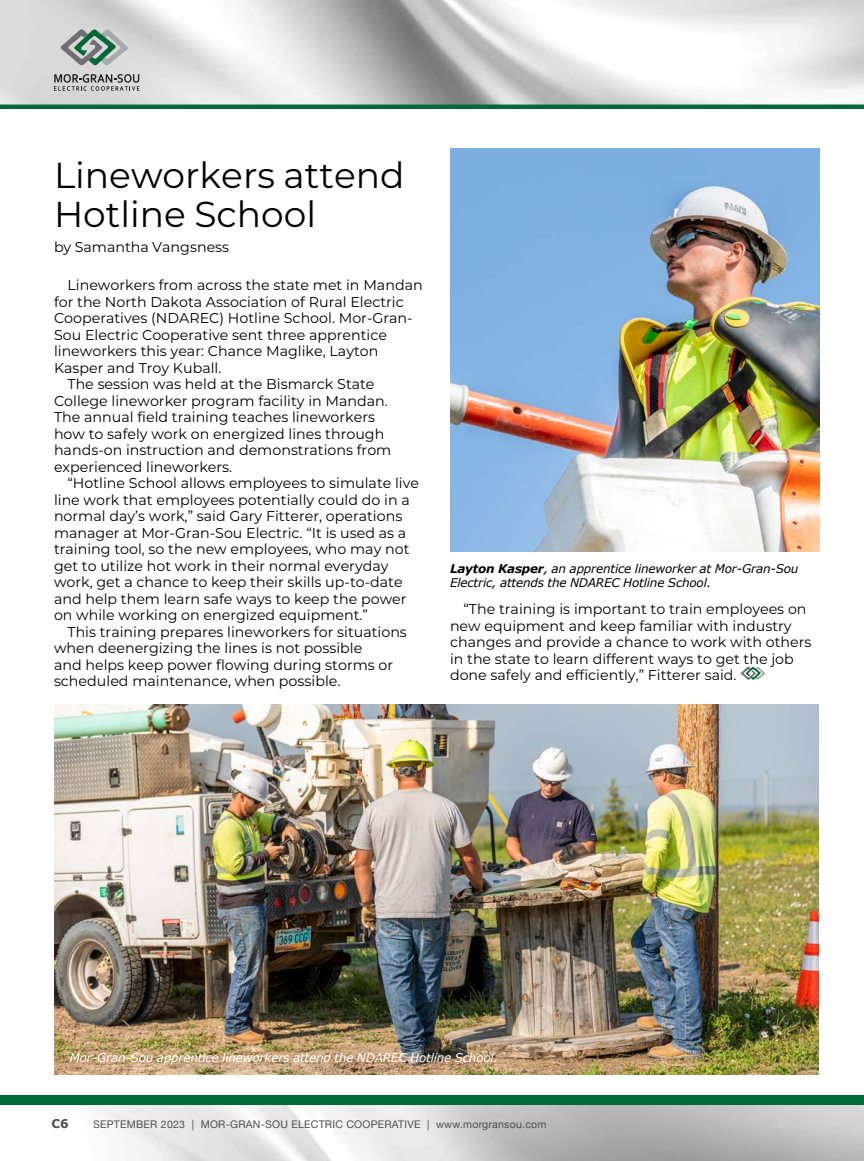
<style>
.page{position:relative;width:864px;height:1161px;background:#fff}
.page>*{position:absolute;margin:0;border:0;box-sizing:border-box;transform-origin:0 0}
.t1{font:36px/39px "Montserrat";color:#000}
.t2{font:14.25px/16.5px "Montserrat";color:#000}
.t3{font:italic 12px/14.2px "Verdana";letter-spacing:-.015em;color:#000}
.t4{font:italic 12px "Verdana";letter-spacing:-.015em;color:#fff}
.t5{font:700 12px "Verdana";color:#4d4d4f}
.t6{font:10.5px "Helvetica Neue";letter-spacing:.025em;color:#4d4d4f}
.s1{font-weight:700}
</style>
<div class="page">
<img style="left:54px;top:705px;width:765px;height:370px">
<svg style="left:740px;top:666px;width:26px;height:14px"></svg>
<img style="left:450px;top:148px;width:369px;height:403px">
<img style="left:0;top:0;width:864px;height:105px">
<div style="left:0;top:1095px;width:864px;height:10px;background:#026938"></div>
<hr style="left:0;top:105px;width:864px;height:4px;background:#026938">
<svg style="left:54px;top:74px;width:86px;height:17px"></svg>
<svg style="left:59px;top:28px;width:70px;height:38px;background:#9eafa7"></svg>
<h1 class="t1" style="left:54px;top:154px;width:352px">Lineworkers attend<br>Hotline School</h1>
<p class="t2" style="left:54px;top:239px;width:177px">by Samantha Vangsness</p>
<p class="t2" style="left:68px;top:277px;width:357px">Lineworkers from across the state met in Mandan</p>
<p class="t2" style="left:54px;top:293px;width:351px">for the North Dakota Association of Rural Electric</p>
<p class="t2" style="left:54px;top:310px;width:360px">Cooperatives (NDAREC) Hotline School. Mor-Gran-</p>
<p class="t2" style="left:54px;top:326px;width:335px">Sou Electric Cooperative sent three apprentice</p>
<p class="t2" style="left:54px;top:343px;width:326px">lineworkers this year: Chance Maglike, Layton</p>
<p class="t2" style="left:54px;top:359px;width:169px">Kasper and Troy Kuball.</p>
<p class="t2" style="left:68px;top:376px;width:309px">The session was held at the Bismarck State</p>
<p class="t2" style="left:54px;top:392px;width:335px">College lineworker program facility in Mandan.</p>
<p class="t2" style="left:54px;top:409px;width:323px">The annual field training teaches lineworkers</p>
<p class="t2" style="left:54px;top:425px;width:332px">how to safely work on energized lines through</p>
<p class="t2" style="left:54px;top:442px;width:339px">hands-on instruction and demonstrations from</p>
<p class="t2" style="left:54px;top:458px;width:180px">experienced lineworkers.</p>
<p class="t2" style="left:68px;top:475px;width:353px">“Hotline School allows employees to simulate live</p>
<p class="t2" style="left:54px;top:491px;width:357px">line work that employees potentially could do in a</p>
<p class="t2" style="left:54px;top:508px;width:350px">normal day’s work,” said Gary Fitterer, operations</p>
<p class="t2" style="left:54px;top:524px;width:354px">manager at Mor-Gran-Sou Electric. “It is used as a</p>
<p class="t2" style="left:54px;top:541px;width:357px">training tool, so the new employees, who may not</p>
<p class="t2" style="left:54px;top:557px;width:336px">get to utilize hot work in their normal everyday</p>
<p class="t2" style="left:54px;top:574px;width:350px">work, get a chance to keep their skills up-to-date</p>
<p class="t2" style="left:54px;top:590px;width:354px">and help them learn safe ways to keep the power</p>
<p class="t2" style="left:54px;top:607px;width:315px">on while working on energized equipment.”</p>
<p class="t2" style="left:68px;top:623px;width:341px">This training prepares lineworkers for situations</p>
<p class="t2" style="left:54px;top:640px;width:310px">when deenergizing the lines is not possible</p>
<p class="t2" style="left:54px;top:656px;width:341px">and helps keep power flowing during storms or</p>
<p class="t2" style="left:54px;top:673px;width:288px">scheduled maintenance, when possible.</p>
<p class="t3" style="left:450px;top:561px;width:350px"><span class="s1">Layton Kasper</span>, an apprentice lineworker at Mor-Gran-Sou<br>Electric, attends the NDAREC Hotline School.</p>
<p class="t2" style="left:450px;top:600px;width:363px;text-indent:13px">“The training is important to train employees on new equipment and keep familiar with industry changes and provide a chance to work with others in the state to learn different ways to get the job done safely and efficiently,” Fitterer said.</p>
<p class="t4" style="left:70px;top:1049px;width:430px">Mor-Gran-Sou apprentice lineworkers attend the NDAREC Hotline School.</p>
<p class="t5" style="left:51px;top:1115px;width:19px">C6</p>
<p class="t6" style="left:93px;top:1116px;width:455px">SEPTEMBER 2023 | MOR-GRAN-SOU ELECTRIC COOPERATIVE | www.morgransou.com</p>
</div>
